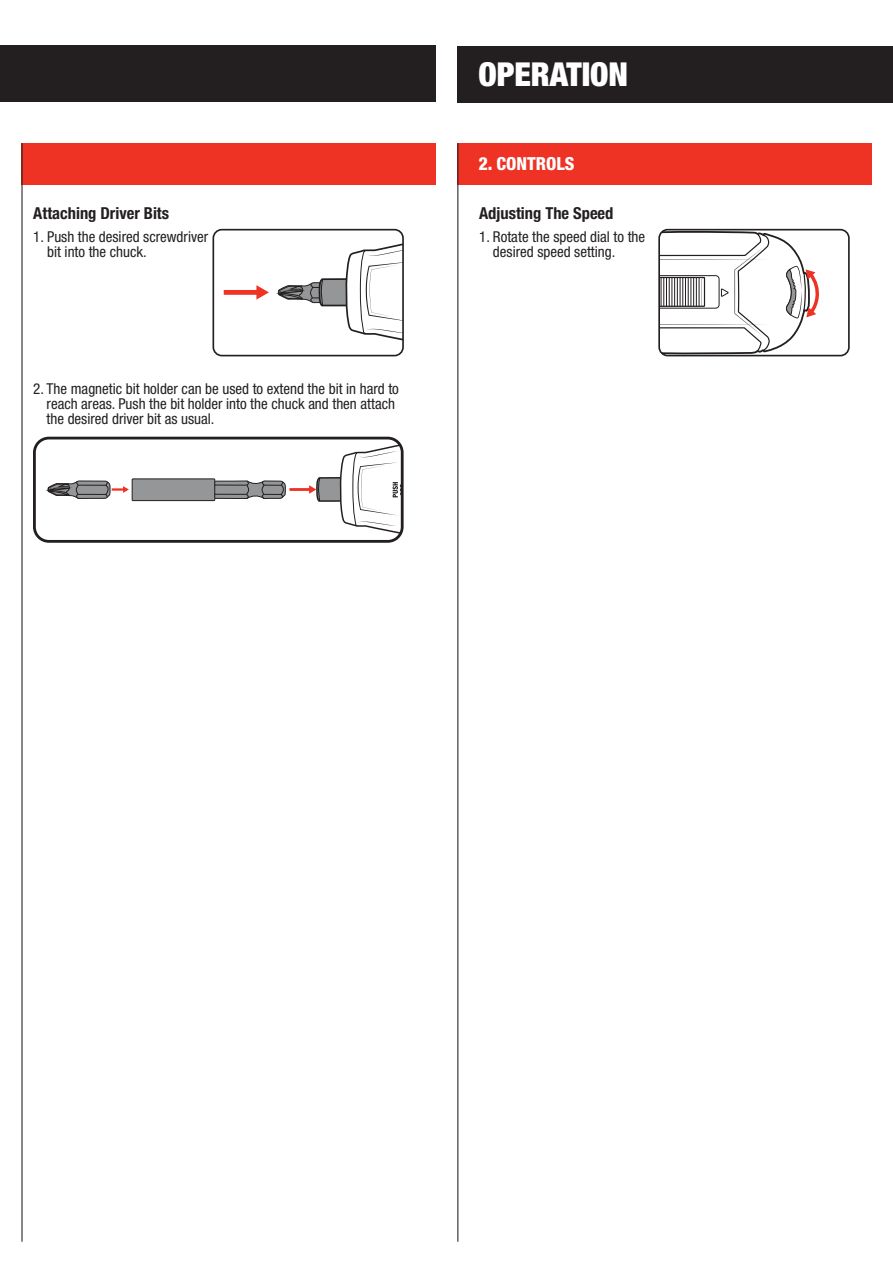
<style>
.page{position:relative;width:893px;height:1263px;background:#fff}
.page>*{position:absolute;margin:0;border:0;box-sizing:border-box;transform-origin:0 0}
.t1{font:900 condensed 33px "Helvetica Neue LT Std";color:#fff}
.t2{font:800 condensed 18px "Helvetica Neue LT Std";color:#fff}
.t3{font:700 condensed 16.5px "Helvetica Neue LT Std";color:#231f20}
.t4{font:condensed 15px/15px "Helvetica Neue LT Std";color:#231f20}
</style>
<div class="page">
<div style="left:0;top:45px;width:436px;height:57px;background:#231f20"></div>
<div style="left:457px;top:46px;width:436px;height:57px;background:#231f20"></div>
<div style="left:21px;top:143px;width:415px;height:41px;background:#ee3224"></div>
<div style="left:457px;top:143px;width:415px;height:41px;background:#ee3224"></div>
<hr style="left:21px;top:143px;width:2px;height:1099px;background:#231f20">
<hr style="left:457px;top:143px;width:1px;height:1099px;background:#231f20">
<svg style="left:278px;top:243px;width:123px;height:97px"></svg>
<div style="left:224px;top:290px;width:35px;height:5px;background:#ee3224"></div>
<svg style="left:256px;top:285px;width:13px;height:15px"></svg>
<div style="left:212px;top:229px;width:192px;height:127px;border:2px solid #231f20;border-radius:9px"></div>
<svg style="left:659px;top:232px;width:160px;height:124px"></svg>
<div style="left:658px;top:229px;width:192px;height:127px;border:2px solid #231f20;border-radius:9px"></div>
<svg style="left:215px;top:480px;width:71px;height:20px"></svg>
<hr style="left:215px;top:494px;width:32px;height:1px;background:#231f20">
<hr style="left:215px;top:485px;width:32px;height:1px;background:#231f20">
<div style="left:132px;top:479px;width:83px;height:22px;background:#949698"></div>
<div style="left:132px;top:479px;width:83px;height:22px;border:1px solid #231f20"></div>
<hr style="left:289px;top:488px;width:21px;height:3px;background:#ee3224">
<svg style="left:309px;top:441px;width:91px;height:98px"></svg>
<svg style="left:47px;top:480px;width:82px;height:19px"></svg>
<div style="left:33px;top:437px;width:371px;height:106px;border:3px solid #231f20;border-radius:14px"></div>
<p class="t3" style="left:33px;top:203px;width:137px">Attaching Driver Bits</p>
<p class="t4" style="left:47px;top:229px;width:163px;text-indent:-14px">1. Push the desired screwdriver bit into the chuck.</p>
<p class="t4" style="left:47px;top:381px;width:354px;text-indent:-13px">2. The magnetic bit holder can be used to extend the bit in hard to reach areas. Push the bit holder into the chuck and then attach the desired driver bit as usual.</p>
<h1 class="t1" style="left:478px;top:54px;width:151px">OPERATION</h1>
<p class="t2" style="left:478px;top:153px;width:98px">2. CONTROLS</p>
<p class="t3" style="left:479px;top:203px;width:136px">Adjusting The Speed</p>
<p class="t4" style="left:493px;top:229px;width:154px;text-indent:-14px">1. Rotate the speed dial to the desired speed setting.</p>
</div>
